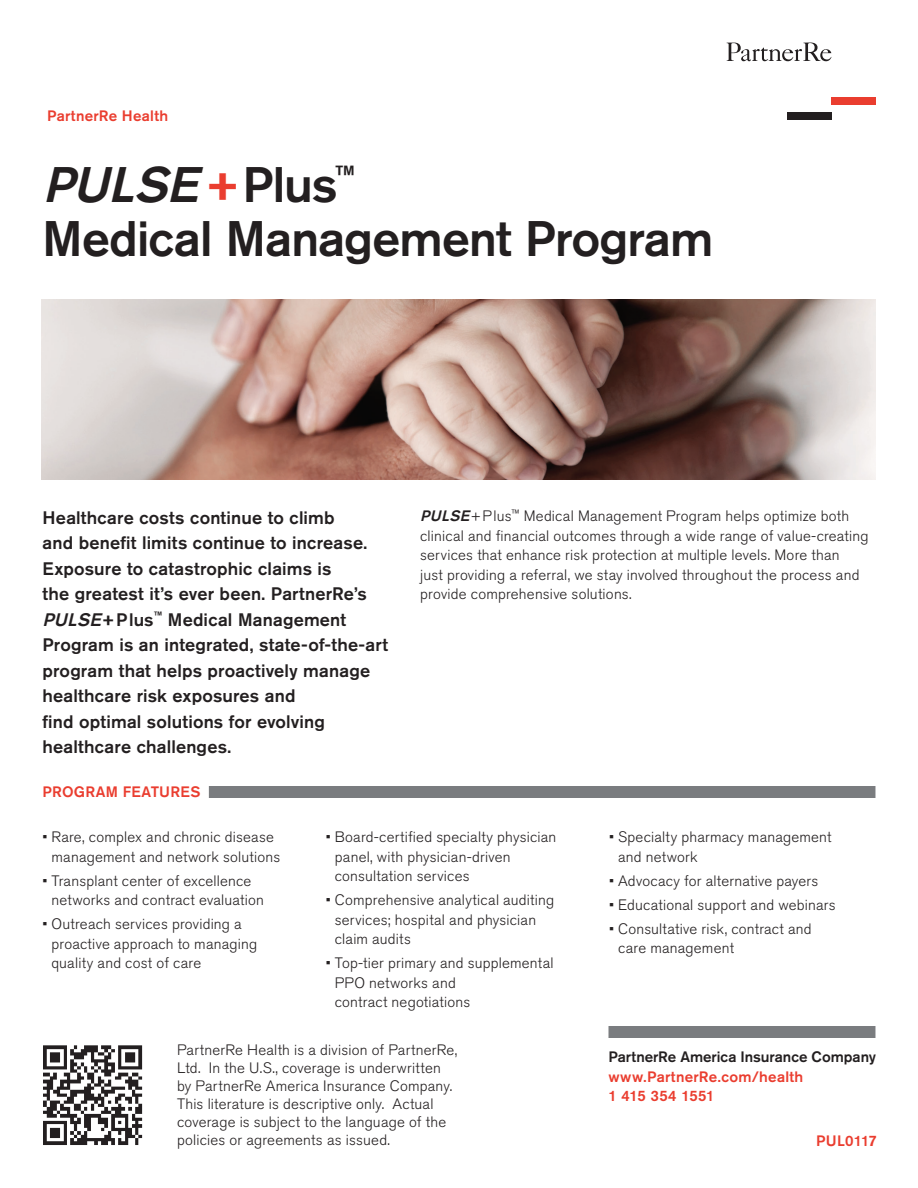
<style>
.page{position:relative;width:918px;height:1188px;background:#fff}
.page>*{position:absolute;margin:0;border:0;box-sizing:border-box;transform-origin:0 0}
.t1{font:500 49.5px/54px "Akzidenz Grotesk Std";letter-spacing:-.015em;color:#231f20}
.INtro_Paragraph{font:500 18px/25.5px "Akzidenz Grotesk Std";letter-spacing:.01em;color:#231f20}
.Paragraph_Style_1{font:300 15px/19.5px "Akzidenz Grotesk Std";letter-spacing:.015em;color:#231f20}
.t2{font:500 15px/19.5px "Akzidenz Grotesk Std";letter-spacing:.02em;color:#ea3d2f}
.t3{font:500 15px "Akzidenz Grotesk Std";color:#231f20}
.s1{font-style:italic}
.s2{color:#ea3d2f}
.s3{font-weight:500;font-style:italic}
</style>
<div class="page">
<div style="left:831px;top:98px;width:44px;height:7px;background:#ea3d2f"></div>
<div style="left:787px;top:112px;width:44px;height:8px;background:#231f20"></div>
<svg style="left:727px;top:43px;width:104px;height:18px"></svg>
<div style="left:609px;top:1026px;width:266px;height:12px;background:#7a7c7f"></div>
<img style="left:42px;top:300px;width:833px;height:180px">
<div style="left:209px;top:786px;width:666px;height:12px;background:#7a7c7f"></div>
<img style="left:43px;top:1045px;width:100px;height:100px">
<p class="t2" style="left:47px;top:105px;width:123px">PartnerRe Health</p>
<p class="t1" style="left:43px;top:157px;width:672px"><span class="s1">PULSE</span><span class="s2">+</span>Plus<sup>™<br></sup>Medical Management Program</p>
<p class="INtro_Paragraph" style="left:43px;top:504px;width:347px">Healthcare costs continue to climb<br>and benefit limits continue to increase.<br>Exposure to catastrophic claims is<br>the greatest it’s ever been. PartnerRe’s <span class="s1">PULSE</span>+Plus<sup>™</sup> Medical Management Program is an integrated, state-of-the-art program that helps proactively manage healthcare risk exposures and<br>find optimal solutions for evolving healthcare challenges.</p>
<p class="Paragraph_Style_1" style="left:420px;top:507px;width:450px"><span class="s3">PULSE</span>+Plus<sup>™</sup> Medical Management Program helps optimize both clinical and financial outcomes through a wide range of value-creating services that enhance risk protection at multiple levels. More than<br>just providing a referral, we stay involved throughout the process and provide comprehensive solutions.</p>
<p class="t2" style="left:43px;top:782px;width:160px">PROGRAM FEATURES</p>
<p class="Paragraph_Style_1" style="left:52px;top:828px;width:230px;text-indent:-9px">• Rare, complex and chronic disease management and network solutions</p>
<p class="Paragraph_Style_1" style="left:52px;top:871px;width:214px;text-indent:-9px">• Transplant center of excellence networks and contract evaluation</p>
<p class="Paragraph_Style_1" style="left:52px;top:915px;width:207px;text-indent:-9px">• Outreach services providing a proactive approach to managing quality and cost of care</p>
<p class="Paragraph_Style_1" style="left:618px;top:828px;width:215px;text-indent:-9px">• Specialty pharmacy management and network</p>
<p class="Paragraph_Style_1" style="left:609px;top:871px;width:211px">• Advocacy for alternative payers</p>
<p class="Paragraph_Style_1" style="left:609px;top:895px;width:228px">• Educational support and webinars</p>
<p class="Paragraph_Style_1" style="left:618px;top:919px;width:195px;text-indent:-9px">• Consultative risk, contract and care management</p>
<p class="Paragraph_Style_1" style="left:335px;top:828px;width:223px;text-indent:-9px">• Board-certified specialty physician panel, with physician-driven consultation services</p>
<p class="Paragraph_Style_1" style="left:335px;top:891px;width:221px;text-indent:-9px">• Comprehensive analytical auditing services; hospital and physician claim audits</p>
<p class="Paragraph_Style_1" style="left:335px;top:954px;width:220px;text-indent:-9px">• Top-tier primary and supplemental<br>PPO networks and<br>contract negotiations</p>
<p class="Paragraph_Style_1" style="left:177px;top:1041px;width:282px;line-height:18px">PartnerRe Health is a division of PartnerRe, Ltd. In the U.S., coverage is underwritten by PartnerRe America Insurance Company.<br>This literature is descriptive only. Actual coverage is subject to the language of the policies or agreements as issued.</p>
<p class="t3" style="left:609px;top:1048px;width:269px">PartnerRe America Insurance Company</p>
<p class="t2" style="left:609px;top:1067px;width:196px">www.PartnerRe.com/health<br>1 415 354 1551</p>
<p class="t2" style="left:816px;top:1130px;width:62px">PUL0117</p>
</div>
